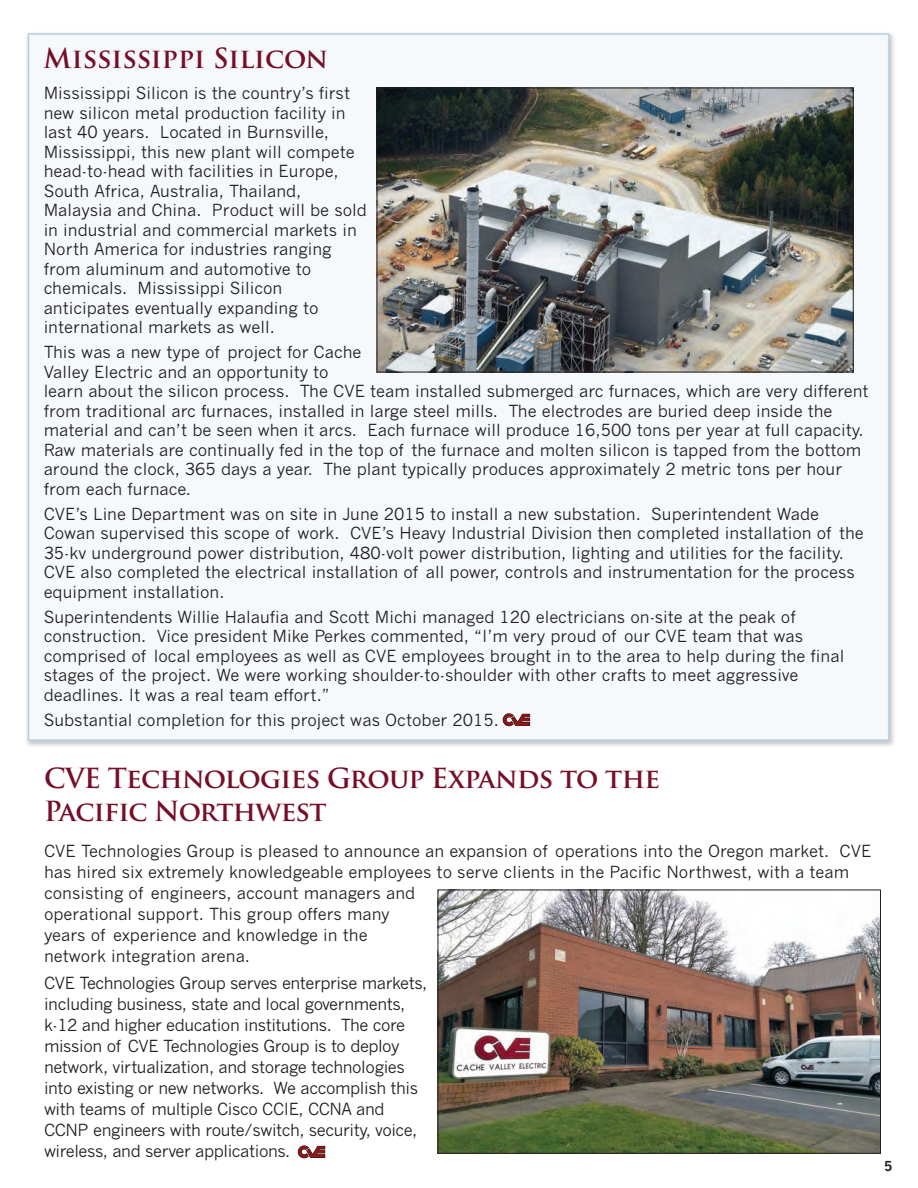
<style>
.page{position:relative;width:918px;height:1188px;background:#fff}
.page>*{position:absolute;margin:0;border:0;box-sizing:border-box;transform-origin:0 0}
.t1{font:700 27px/33px "Trajan Pro";letter-spacing:-.025em;color:#770e28}
.t2{font:700 27px "Trajan Pro";color:#770e28}
.t3{font:16.5px/19.5px "News Gothic";color:#231f20}
.t4{font:16.5px/21px "News Gothic";letter-spacing:-.025em;color:#231f20}
.t5{font:700 13.5px "News Gothic";color:#231f20}
</style>
<div class="page">
<div style="left:26px;top:32px;width:868px;height:714px;background:#f6f9fb"></div>
<svg style="left:503px;top:713px;width:27px;height:13px"></svg>
<img style="left:379px;top:90px;width:473px;height:280px">
<div style="left:377px;top:88px;width:477px;height:284px;border:1px solid #231f20"></div>
<svg style="left:298px;top:1145px;width:27px;height:13px"></svg>
<img style="left:440px;top:892px;width:439px;height:260px">
<div style="left:438px;top:890px;width:443px;height:264px;border:1px solid #231f20"></div>
<h1 class="t2" style="left:44px;top:42px;width:286px">Mississippi Silicon</h1>
<p class="t3" style="left:44px;top:84px;width:325px">Mississippi Silicon is the country’s first new silicon metal production facility in last 40 years. Located in Burnsville, Mississippi, this new plant will compete head-to-head with facilities in Europe, South Africa, Australia, Thailand, Malaysia and China. Product will be sold in industrial and commercial markets in North America for industries ranging from aluminum and automotive to chemicals. Mississippi Silicon anticipates eventually expanding to international markets as well.</p>
<p class="t3" style="left:44px;top:343px;width:826px">This was a new type of project for Cache<br>Valley Electric and an opportunity to<br>learn about the silicon process. The CVE team installed submerged arc furnaces, which are very different from traditional arc furnaces, installed in large steel mills. The electrodes are buried deep inside the material and can’t be seen when it arcs. Each furnace will produce 16,500 tons per year at full capacity.<br>Raw materials are continually fed in the top of the furnace and molten silicon is tapped from the bottom around the clock, 365 days a year. The plant typically produces approximately 2 metric tons per hour from each furnace.</p>
<p class="t3" style="left:44px;top:504px;width:822px">CVE’s Line Department was on site in June 2015 to install a new substation. Superintendent Wade Cowan supervised this scope of work. CVE’s Heavy Industrial Division then completed installation of the 35-kv underground power distribution, 480-volt power distribution, lighting and utilities for the facility.<br>CVE also completed the electrical installation of all power, controls and instrumentation for the process equipment installation.</p>
<p class="t3" style="left:44px;top:607px;width:802px">Superintendents Willie Halaufia and Scott Michi managed 120 electricians on-site at the peak of construction. Vice president Mike Perkes commented, “I’m very proud of our CVE team that was comprised of local employees as well as CVE employees brought in to the area to help during the final stages of the project. We were working shoulder-to-shoulder with other crafts to meet aggressive deadlines. It was a real team effort.”</p>
<p class="t3" style="left:44px;top:710px;width:457px">Substantial completion for this project was October 2015.</p>
<h1 class="t1" style="left:44px;top:762px;width:617px">CVE Technologies Group Expands to the<br>Pacific Northwest</h1>
<p class="t3" style="left:44px;top:841px;width:829px;line-height:21px">CVE Technologies Group is pleased to announce an expansion of operations into the Oregon market. CVE has hired six extremely knowledgeable employees to serve clients in the Pacific Northwest, with a team consisting of engineers, account managers and<br>operational support. This group offers many<br>years of experience and knowledge in the<br>network integration arena.</p>
<p class="t4" style="left:44px;top:972px;width:385px">CVE Technologies Group serves enterprise markets, including business, state and local governments, k-12 and higher education institutions. The core mission of CVE Technologies Group is to deploy network, virtualization, and storage technologies into existing or new networks. We accomplish this with teams of multiple Cisco CCIE, CCNA and CCNP engineers with route/switch, security, voice, wireless, and server applications.</p>
<p class="t5" style="left:884px;top:1159px;width:10px">5</p>
</div>
